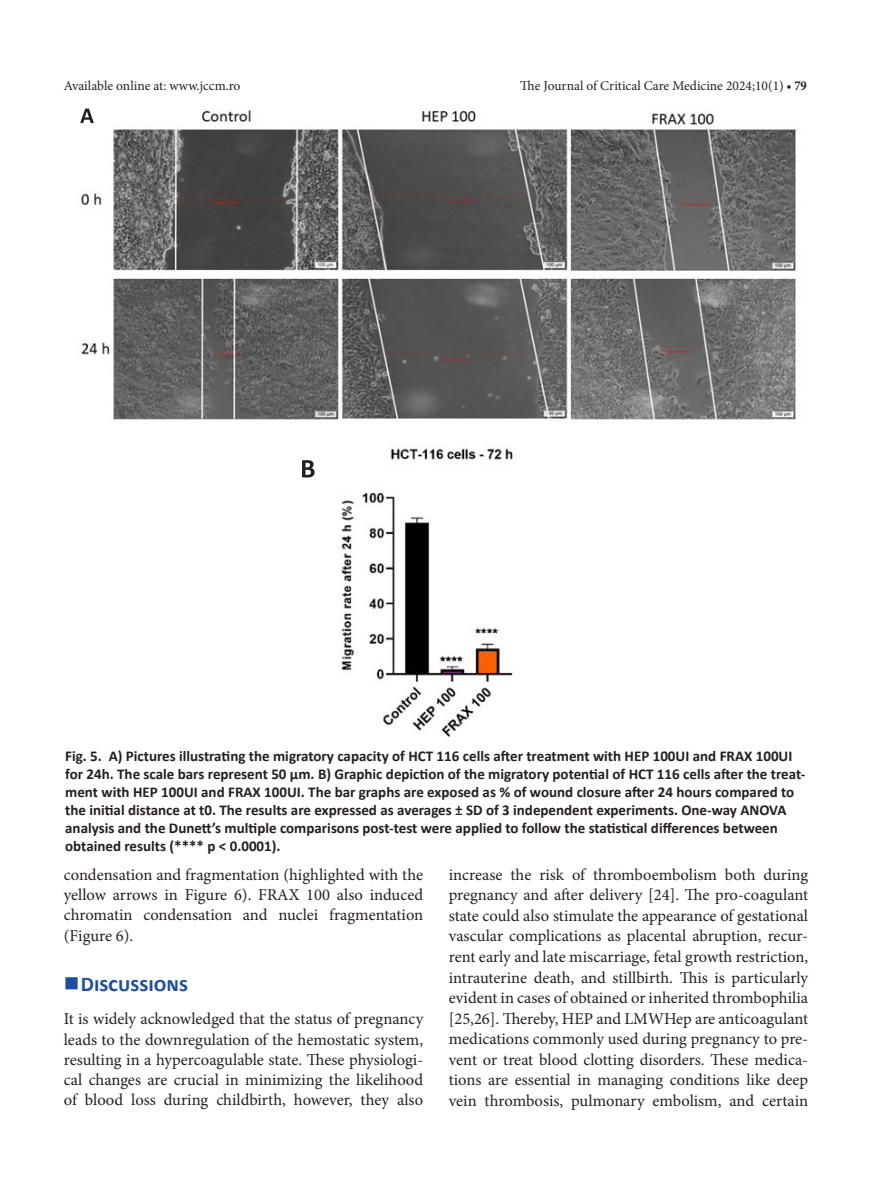
<style>
.page{position:relative;width:872px;height:1191px;background:#fff}
.page>*{position:absolute;margin:0;border:0;box-sizing:border-box;transform-origin:0 0}
.t1{font:700 21px "Calibri";color:#1e4ea1}
._09_Text_no_indent{font:16.5px/20.5px "Minion Pro";color:#231f20;text-align:justify}
._15_Caption{font:700 15px/18px "Calibri";color:#231f20}
.t2{font:13.5px "Minion Pro";color:#231f20}
.s1{font-weight:700;font-stretch:condensed}
</style>
<div class="page">
<img style="left:81px;top:110px;width:715px;height:627px">
<svg style="left:80px;top:108px;width:14px;height:15px"></svg>
<svg style="left:302px;top:460px;width:12px;height:17px"></svg>
<p class="t2" style="left:64px;top:77px;width:178px">Available online at: www.jccm.ro</p>
<p class="t2" style="left:520px;top:77px;width:288px">The Journal of Critical Care Medicine 2024;10(1) <span class="s1">• 79</span></p>
<p class="_15_Caption" style="left:65px;top:746px;width:742px">Fig. 5. A) Pictures illustrating the migratory capacity of HCT 116 cells after treatment with HEP 100UI and FRAX 100UI for 24h. The scale bars represent 50 µm. B) Graphic depiction of the migratory potential of HCT 116 cells after the treat&shy;ment with HEP 100UI and FRAX 100UI. The bar graphs are exposed as % of wound closure after 24 hours compared to the initial distance at t0. The results are expressed as averages ± SD of 3 independent experiments. One-way ANOVA analysis and the Dunett’s multiple comparisons post-test were applied to follow the statistical differences between obtained results (**** p &lt; 0.0001).</p>
<p class="_09_Text_no_indent" style="left:64px;top:864px;width:361px">condensation and fragmentation (highlighted with the yellow arrows in Figure 6). FRAX 100 also induced chromatin condensation and nuclei fragmentation (Figure 6).</p>
<p class="t1" style="left:81px;top:969px;width:109px">Discussions</p>
<p class="_09_Text_no_indent" style="left:64px;top:1009px;width:361px">It is widely acknowledged that the status of pregnancy leads to the downregulation of the hemostatic system, resulting in a hypercoagulable state. These physiologi&shy;cal changes are crucial in minimizing the likelihood of blood loss during childbirth, however, they also</p>
<p class="_09_Text_no_indent" style="left:449px;top:864px;width:361px">increase the risk of thromboembolism both during pregnancy and after delivery [24]. The pro-coagulant state could also stimulate the appearance of gestational vascular complications as placental abruption, recur&shy;rent early and late miscarriage, fetal growth restriction, intrauterine death, and stillbirth. This is particularly evident in cases of obtained or inherited thrombophilia [25,26]. Thereby, HEP and LMWHep are anticoagulant medications commonly used during pregnancy to pre&shy;vent or treat blood clotting disorders. These medica&shy;tions are essential in managing conditions like deep vein thrombosis, pulmonary embolism, and certain</p>
</div>
